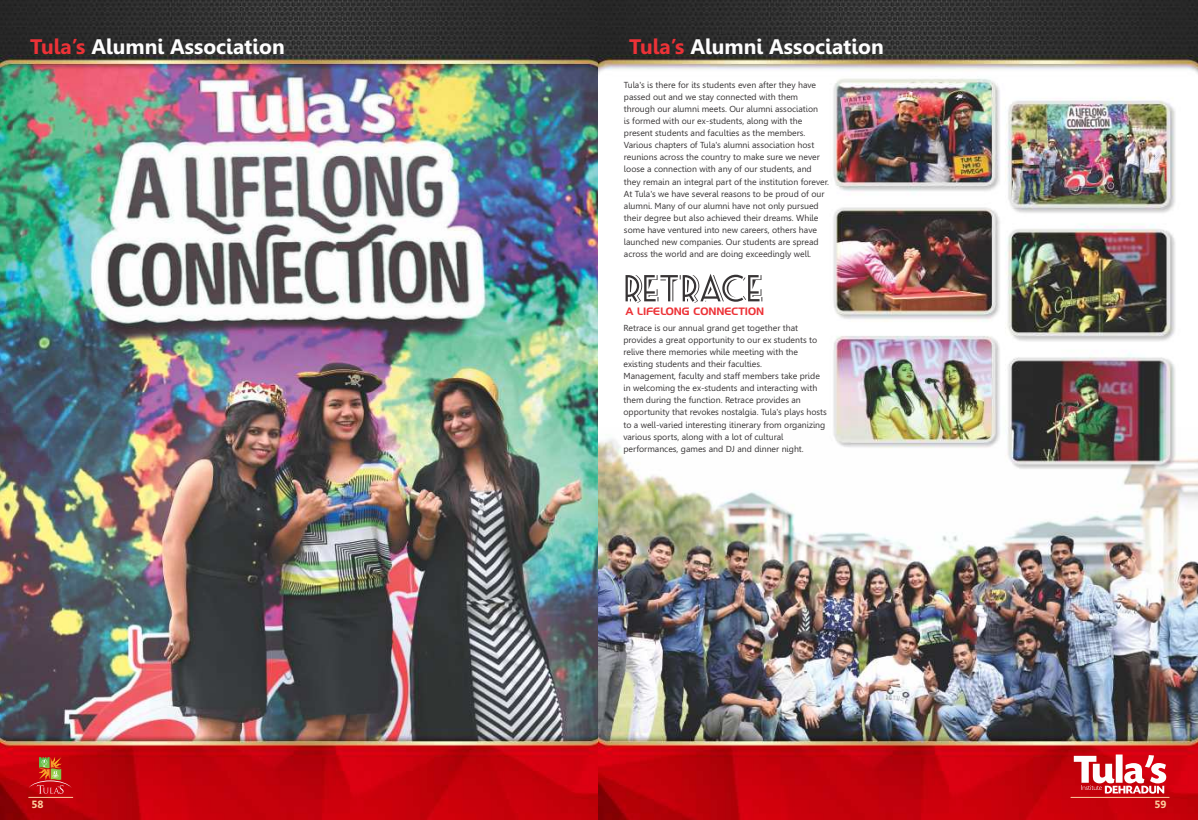
<style>
.page{position:relative;width:1198px;height:820px;background:#fff}
.page>*{position:absolute;margin:0;border:0;box-sizing:border-box;transform-origin:0 0}
.t1{font:700 21px "Gisha";color:#fefefe}
.t2{font:700 10.5px "Gisha";color:#fdd1a1}
.t3{font:10.41px "Handel Gothic BT";color:#ed3237}
.t4{font:8.75px/12.1px "Gisha";color:#373435}
.s1{color:#ed3237}
</style>
<div class="page">
<img style="left:0;top:0;width:599px;height:819px">
<hr style="left:29px;top:796px;width:44px;height:1px;background:#fdd1a1">
<svg style="left:29px;top:756px;width:43px;height:37px;background:#c33222"></svg>
<img style="left:599px;top:0;width:598px;height:819px">
<svg style="left:625px;top:273px;width:137px;height:29px"></svg>
<svg style="left:1073px;top:754px;width:93px;height:39px"></svg>
<hr style="left:1070px;top:796px;width:99px;height:1px;background:#fdd1a1">
<h1 class="t1" style="left:30px;top:38px;width:256px"><span class="s1">Tula’s</span> Alumni Association</h1>
<p class="t2" style="left:31px;top:799px;width:14px">58</p>
<h1 class="t1" style="left:629px;top:39px;width:256px"><span class="s1">Tula’s</span> Alumni Association</h1>
<p class="t4" style="left:624px;top:79px;width:206px">Tula's is there for its students even after they have passed out and we stay connected with them through our alumni meets. Our alumni association<br>is formed with our ex-students, along with the present students and faculties as the members.<br>Various chapters of Tula's alumni association host reunions across the country to make sure we never loose a connection with any of our students, and they remain an integral part of the institution forever.<br>At Tula's we have several reasons to be proud of our alumni. Many of our alumni have not only pursued their degree but also achieved their dreams. While some have ventured into new careers, others have launched new companies. Our students are spread across the world and are doing exceedingly well.</p>
<p class="t3" style="left:625px;top:307px;width:140px">A LIFELONG CONNECTION</p>
<p class="t4" style="left:623px;top:322px;width:205px">Retrace is our annual grand get together that provides a great opportunity to our ex students to relive there memories while meeting with the existing students and their faculties.<br>Management, faculty and staff members take pride in welcoming the ex-students and interacting with them during the function. Retrace provides an opportunity that revokes nostalgia. Tula's plays hosts to a well-varied interesting itinerary from organizing various sports, along with a lot of cultural performances, games and DJ and dinner night.</p>
<p class="t2" style="left:1154px;top:799px;width:14px">59</p>
</div>
